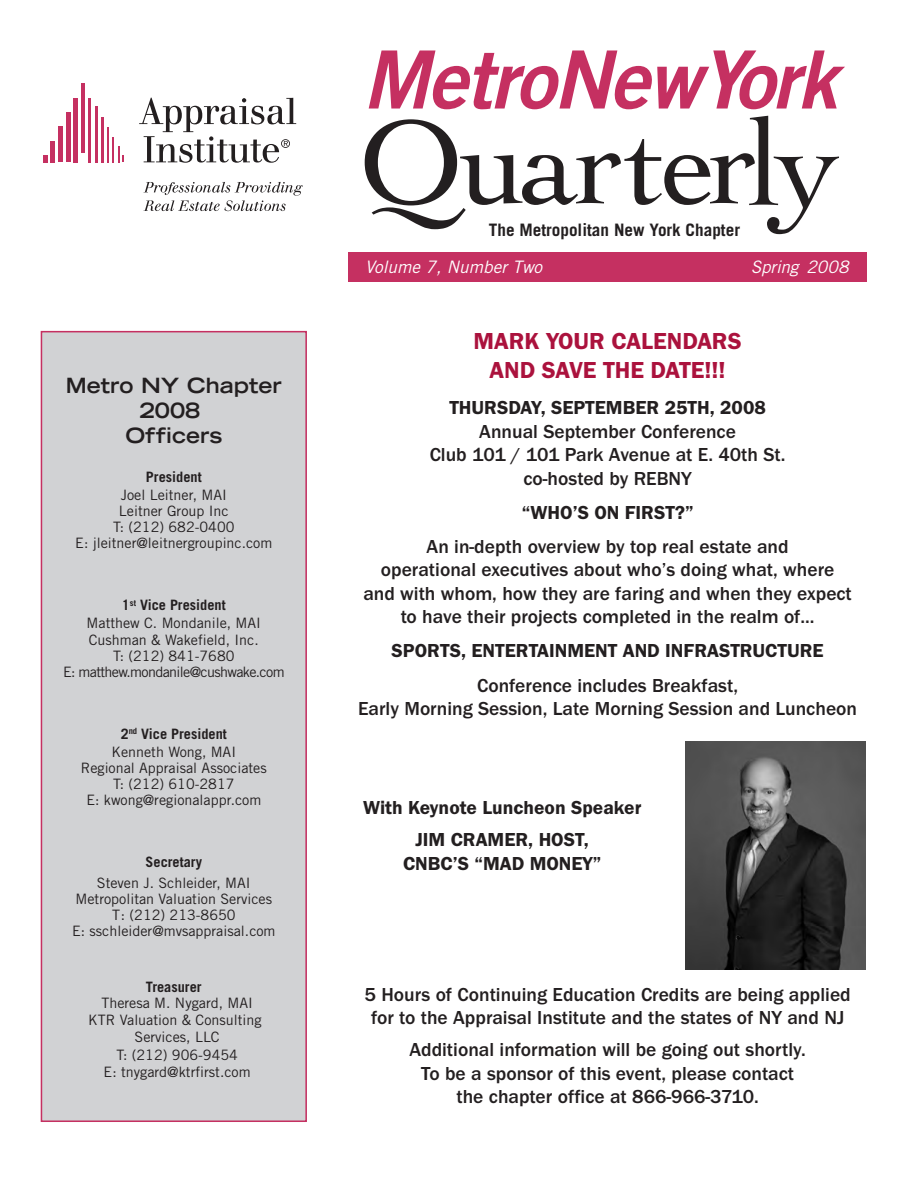
<style>
.page{position:relative;width:918px;height:1188px;background:#fff}
.page>*{position:absolute;margin:0;border:0;box-sizing:border-box;transform-origin:0 0}
.t1{font:600 24px/28.8px "Franklin Gothic";color:#ab123d;text-align:center}
.t2{font:700 expanded 21px/25.2px "Trade Gothic LH";color:#231f20;text-align:center}
.t3{font:500 19.5px/23.4px "Franklin Gothic";color:#231f20;text-align:center}
.t4{font:600 19.5px/32.4px "Franklin Gothic";color:#231f20;text-align:center}
.t5{font:700 17.25px "Trade Gothic";color:#231f20}
.t6{font:italic 17.25px "Trade Gothic";letter-spacing:.005em;color:#fff}
.t7{font:italic 17.25px "Trade Gothic";letter-spacing:-.015em;color:#fff}
.t8{font:14.25px/16px "Trade Gothic";color:#231f20;text-align:center}
.t9{font:700 14.25px "Trade Gothic";color:#231f20}
</style>
<div class="page">
<div style="left:348px;top:253px;width:519px;height:29px;background:#c53061"></div>
<svg style="left:369px;top:50px;width:476px;height:59px"></svg>
<svg style="left:365px;top:116px;width:474px;height:118px"></svg>
<div style="left:41px;top:332px;width:265px;height:789px;background:#d1d2d4"></div>
<div style="left:41px;top:331px;width:266px;height:791px;border:2px solid #c53061"></div>
<svg style="left:143px;top:182px;width:160px;height:29px"></svg>
<hr style="left:82px;top:84px;width:3px;height:69px;background:#c53061">
<svg style="left:43px;top:155px;width:4px;height:7px"></svg>
<hr style="left:51px;top:141px;width:4px;height:21px;background:#c53061">
<div style="left:58px;top:127px;width:5px;height:35px;background:#c53061"></div>
<hr style="left:66px;top:112px;width:4px;height:50px;background:#c53061">
<hr style="left:74px;top:98px;width:4px;height:64px;background:#c53061">
<hr style="left:88px;top:98px;width:3px;height:64px;background:#c53061">
<hr style="left:95px;top:106px;width:2px;height:56px;background:#c53061">
<hr style="left:101px;top:117px;width:2px;height:45px;background:#c53061">
<hr style="left:107px;top:127px;width:2px;height:35px;background:#c53061">
<svg style="left:113px;top:137px;width:11px;height:25px"></svg>
<svg style="left:139px;top:98px;width:157px;height:65px"></svg>
<img style="left:685px;top:742px;width:180px;height:228px">
<p class="t2" style="left:66px;top:375px;width:217px">Metro NY Chapter<br>2008<br>Officers</p>
<p class="t9" style="left:146px;top:472px;width:57px">President</p>
<p class="t8" style="left:75px;top:488px;width:199px">Joel Leitner, MAI<br>Leitner Group Inc<br>T: (212) 682-0400<br>E: jleitner@leitnergroupinc.com</p>
<p class="t9" style="left:140px;top:600px;width:87px">Vice President</p>
<p class="t8" style="left:63px;top:617px;width:223px">Matthew C. Mondanile, MAI<br>Cushman &amp; Wakefield, Inc.<br>T: (212) 841-7680<br>E: matthew.mondanile@cushwake.com</p>
<p class="t9" style="left:141px;top:728px;width:87px">Vice President</p>
<p class="t8" style="left:81px;top:745px;width:188px">Kenneth Wong, MAI<br>Regional Appraisal A sociates<br>T: (212) 610-2817<br>E: kwong@regionalappr.com</p>
<p class="t9" style="left:146px;top:857px;width:58px">Secretary</p>
<p class="t8" style="left:72px;top:876px;width:205px">Steven J. Schleider, MAI<br>Metropolitan Valuation Services<br>T: (212) 213-8650<br>E: sschleider@mvsappraisal.com</p>
<p class="t9" style="left:146px;top:982px;width:57px">Treasurer</p>
<p class="t8" style="left:101px;top:996px;width:153px">Theresa M Nygard, MAI</p>
<p class="t8" style="left:98px;top:1013px;width:165px">TR aluation &amp; Consulting</p>
<p class="t8" style="left:135px;top:1031px;width:87px">Services, LC</p>
<p class="t8" style="left:132px;top:1048px;width:108px">(212) 906-9454</p>
<p class="t8" style="left:104px;top:1065px;width:149px">E: nygard@ktrfirst.com</p>
<p class="t5" style="left:489px;top:223px;width:253px">The Metropolitan New York Chapter</p>
<p class="t6" style="left:365px;top:261px;width:179px">Volume 7, Number Two</p>
<p class="t7" style="left:751px;top:261px;width:99px">Spring 2008</p>
<p class="t1" style="left:474px;top:326px;width:270px">MARK YOUR CALENDARS<br>AND SAVE THE DATE!!!</p>
<p class="t4" style="left:449px;top:391px;width:318px">THURSDAY, SEPTEMBER 25TH, 2008</p>
<p class="t3" style="left:430px;top:419px;width:357px">Annual September Conference<br>Club 101 / 101 Park Avenue at E. 40th St. co-hosted by REBNY</p>
<p class="t4" style="left:522px;top:496px;width:173px">“WHO’S ON FIRST?”</p>
<p class="t3" style="left:363px;top:534px;width:490px">An in-depth overview by top real estate and<br>operational executives about who’s doing what, where and with whom, how they are faring and when they expect to have their projects completed in the realm of...</p>
<p class="t4" style="left:392px;top:634px;width:433px">SPORTS, ENTERTAINMENT AND INFRASTRUCTURE</p>
<p class="t3" style="left:358px;top:673px;width:500px">Conference includes Breakfast,<br>Early Morning Session, Late Morning Session and Luncheon</p>
<p class="t4" style="left:363px;top:791px;width:280px">With Keynote Luncheon Speaker<br>JIM CRAMER, HOST,</p>
<p class="t4" style="left:403px;top:847px;width:200px">CNBC’S “MAD MONEY”</p>
<p class="t3" style="left:365px;top:982px;width:488px">5 Hours of Continuing Education Credits are being applied for to the Appraisal Institute and the states of NY and NJ</p>
<p class="t3" style="left:410px;top:1038px;width:398px">Additional information will be going out shortly.<br>To be a sponsor of this event, please contact the chapter office at 866-966-3710.</p>
</div>
